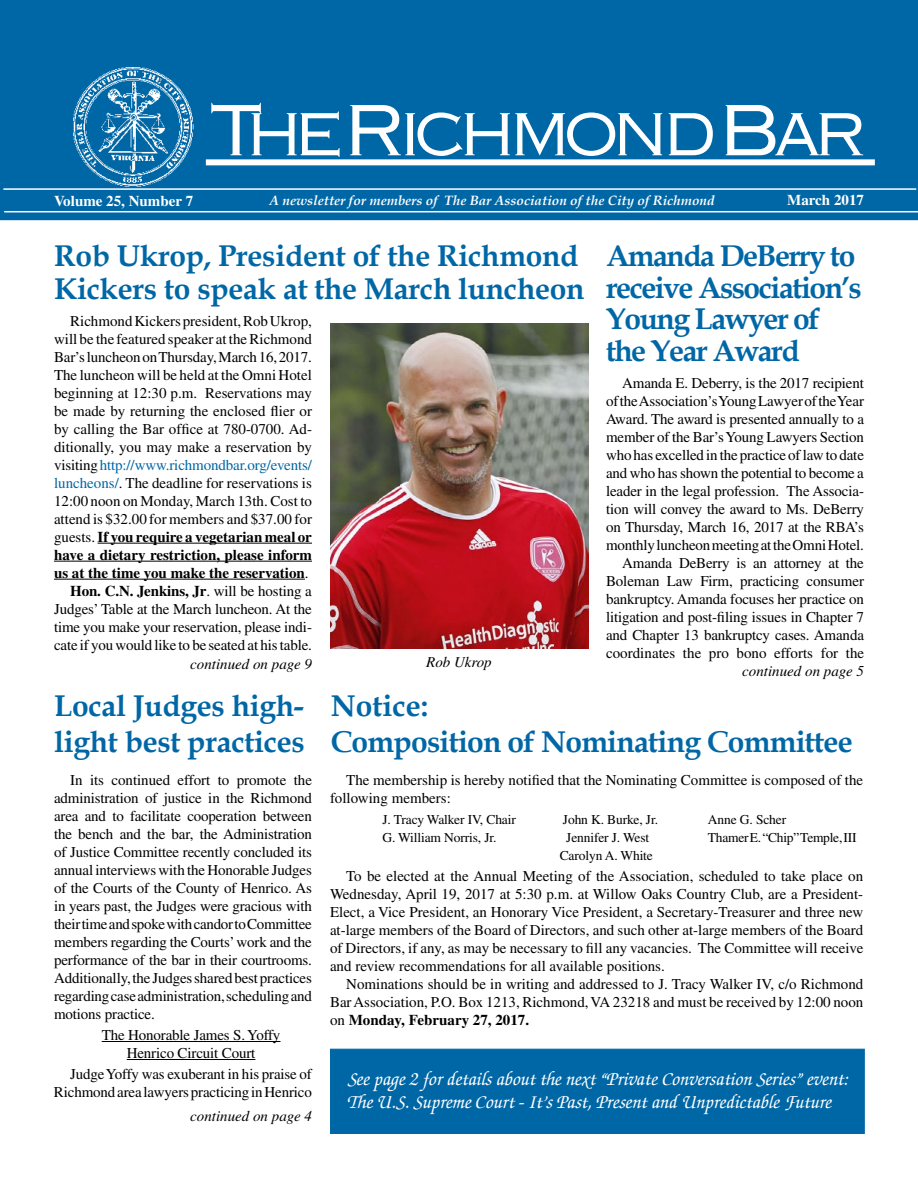
<style>
.page{position:relative;width:918px;height:1188px;background:#fff}
.page>*{position:absolute;margin:0;border:0;box-sizing:border-box;transform-origin:0 0}
.t1{font:69px "Copperplate Thirty Two AB";letter-spacing:-.095em;color:#fff}
.t2{font:700 30px/36px "Book Antiqua";letter-spacing:-.01em;color:#0067a6}
.t3{font:700 30px/31.5px "Book Antiqua";letter-spacing:-.05em;color:#0067a6}
.t4{font:italic 500 19.5px/23.4px "Zapf Chancery";color:#fff}
.t5{font:15px/18px "Times";letter-spacing:-.01em;color:#000;text-align:justify}
.t6{font:italic 15px "Times";color:#000}
.t7{font:700 15px "Times";color:#fff}
.t8{font:13.5px "Times";letter-spacing:-.01em;color:#000}
.t9{font:italic 700 13.5px "Book Antiqua";color:#fff}
.s1{color:#0067a6}
.s2{font-weight:700}
</style>
<div class="page">
<div style="left:1px;top:1px;width:916px;height:218px;background:#0067a6"></div>
<div style="left:0;top:0;width:918px;height:220px;border:2px solid #0067a6"></div>
<div style="left:206px;top:159px;width:669px;height:6px;background:#fff"></div>
<hr style="left:4px;top:211px;width:914px;height:1px;background:#fff">
<hr style="left:3px;top:188px;width:913px;height:2px;background:#fff">
<img style="left:73px;top:67px;width:121px;height:120px">
<hr style="left:98px;top:543px;width:214px;height:1px;background:#000">
<hr style="left:54px;top:561px;width:258px;height:1px;background:#000">
<hr style="left:54px;top:579px;width:251px;height:1px;background:#000">
<img style="left:330px;top:324px;width:258px;height:324px">
<div style="left:330px;top:1049px;width:535px;height:85px;background:#0067a6;border:1px solid #0067a6"></div>
<hr style="left:102px;top:1041px;width:178px;height:1px;background:#000">
<hr style="left:127px;top:1059px;width:128px;height:1px;background:#000">
<h1 class="t1" style="left:209px;top:89px;width:660px">The Richmond Bar</h1>
<p class="t7" style="left:54px;top:192px;width:141px">Volume 25, Number 7</p>
<p class="t9" style="left:269px;top:191px;width:447px">A newsletter for members of The Bar Association of the City of Richmond</p>
<p class="t7" style="left:787px;top:191px;width:78px">March 2017</p>
<h2 class="t2" style="left:54px;top:240px;width:532px;line-height:33px">Rob Ukrop, President of the Richmond<br>Kickers to speak at the March luncheon</h2>
<h2 class="t3" style="left:606px;top:240px;width:257px">Amanda DeBerry to receive Association’s<br>Young Lawyer of the Year Award</h2>
<p class="t5" style="left:54px;top:312px;width:260px;text-align:right">Richmond Kickers president, Rob Ukrop, will be the featured speaker at the Richmond Bar’s luncheon on Thursday, March 16, 2017.<br>The luncheon will be held at the Omni Hotel beginning at 12:30 p.m. Reservations may be made by returning the enclosed flier or by calling the Bar office at 780-0700. Ad&shy;ditionally, you may make a reservation by visiting <span class="s1">http://www.richmondbar.org/events/ luncheons/</span>. The deadline for reservations is 12:00 noon on Monday, March 13th. Cost to attend is $32.00 for members and $37.00 for guests. <span class="s2">If you require a vegetarian meal or have a dietary restriction, please inform us at the time you make the reservation</span>.<br><span class="s2">Hon. C.N. Jenkins, Jr</span>. will be hosting a Judges’ Table at the March luncheon. At the time you make your reservation, please indi&shy;cate if you would like to be seated at his table.</p>
<p class="t5" style="left:606px;top:373px;width:260px;text-align:right">Amanda E. Deberry, is the 2017 recipient<br>of the Association’s Young Lawyer of the Year Award. The award is presented annually to a member of the Bar’s Young Lawyers Section who has excelled in the practice of law to date and who has shown the potential to become a leader in the legal profession. The Associa&shy;tion will convey the award to Ms. DeBerry on Thursday, March 16, 2017 at the RBA’s monthly luncheon meeting at the Omni Hotel.<br>Amanda DeBerry is an attorney at the Boleman Law Firm, practicing consumer bankruptcy. Amanda focuses her practice on litigation and post-filing issues in Chapter 7 and Chapter 13 bankruptcy cases. Amanda coordinates the pro bono efforts for the</p>
<p class="t6" style="left:426px;top:654px;width:67px">Rob Ukrop</p>
<h2 class="t2" style="left:331px;top:688px;width:523px">Notice:<br>Composition of Nominating Committee</h2>
<p class="t5" style="left:330px;top:771px;width:535px;text-indent:16px">The membership is hereby notified that the Nominating Committee is composed of the following members:</p>
<p class="t8" style="left:382px;top:812px;width:135px">J. Tracy Walker IV, Chair</p>
<p class="t8" style="left:563px;top:812px;width:97px">John K. Burke, Jr.</p>
<p class="t8" style="left:708px;top:812px;width:80px">Anne G. Scher</p>
<p class="t8" style="left:382px;top:830px;width:115px">G. William Norris, Jr.</p>
<p class="t8" style="left:566px;top:830px;width:85px">Jennifer J. West</p>
<p class="t8" style="left:708px;top:830px;width:150px">Thamer E. “Chip” Temple, III</p>
<p class="t8" style="left:560px;top:848px;width:95px">Carolyn A. White</p>
<p class="t5" style="left:330px;top:867px;width:535px;text-indent:16px">To be elected at the Annual Meeting of the Association, scheduled to take place on Wednesday, April 19, 2017 at 5:30 p.m. at Willow Oaks Country Club, are a President-Elect, a Vice President, an Honorary Vice President, a Secretary-Treasurer and three new at-large members of the Board of Directors, and such other at-large members of the Board of Directors, if any, as may be necessary to fill any vacancies. The Committee will receive and review recommendations for all available positions.</p>
<p class="t5" style="left:330px;top:975px;width:535px;text-indent:16px">Nominations should be in writing and addressed to J. Tracy Walker IV, c/o Richmond Bar Association, P.O. Box 1213, Richmond, VA 23218 and must be received by 12:00 noon on <span class="s2">Monday, February 27, 2017.</span></p>
<p class="t6" style="left:190px;top:656px;width:123px">continued on page 9</p>
<p class="t6" style="left:742px;top:663px;width:123px">continued on page 5</p>
<h2 class="t2" style="left:54px;top:688px;width:252px">Local Judges high&shy;light best practices</h2>
<p class="t5" style="left:54px;top:771px;width:260px;text-indent:16px">In its continued effort to promote the administration of justice in the Richmond area and to facilitate cooperation between the bench and the bar, the Administration of Justice Committee recently concluded its annual interviews with the Honorable Judges of the Courts of the County of Henrico. As in years past, the Judges were gracious with their time and spoke with candor to Committee members regarding the Courts’ work and the performance of the bar in their courtrooms.<br>Additionally, the Judges shared best practices regarding case administration, scheduling and motions practice.</p>
<p class="t5" style="left:102px;top:1026px;width:180px;text-align:center">The Honorable James S. Yoffy<br>Henrico Circuit Court</p>
<p class="t5" style="left:54px;top:1065px;width:259px;text-align:right">Judge Yoffy was exuberant in his praise of<br>Richmond area lawyers practicing in Henrico</p>
<p class="t6" style="left:190px;top:1107px;width:123px">continued on page 4</p>
<h3 class="t4" style="left:347px;top:1068px;width:503px">See page 2 for details about the next “Private Conversation Series” event:<br>The U.S. Supreme Court - It’s Past, Present and Unpredictable Future</h3>
</div>
